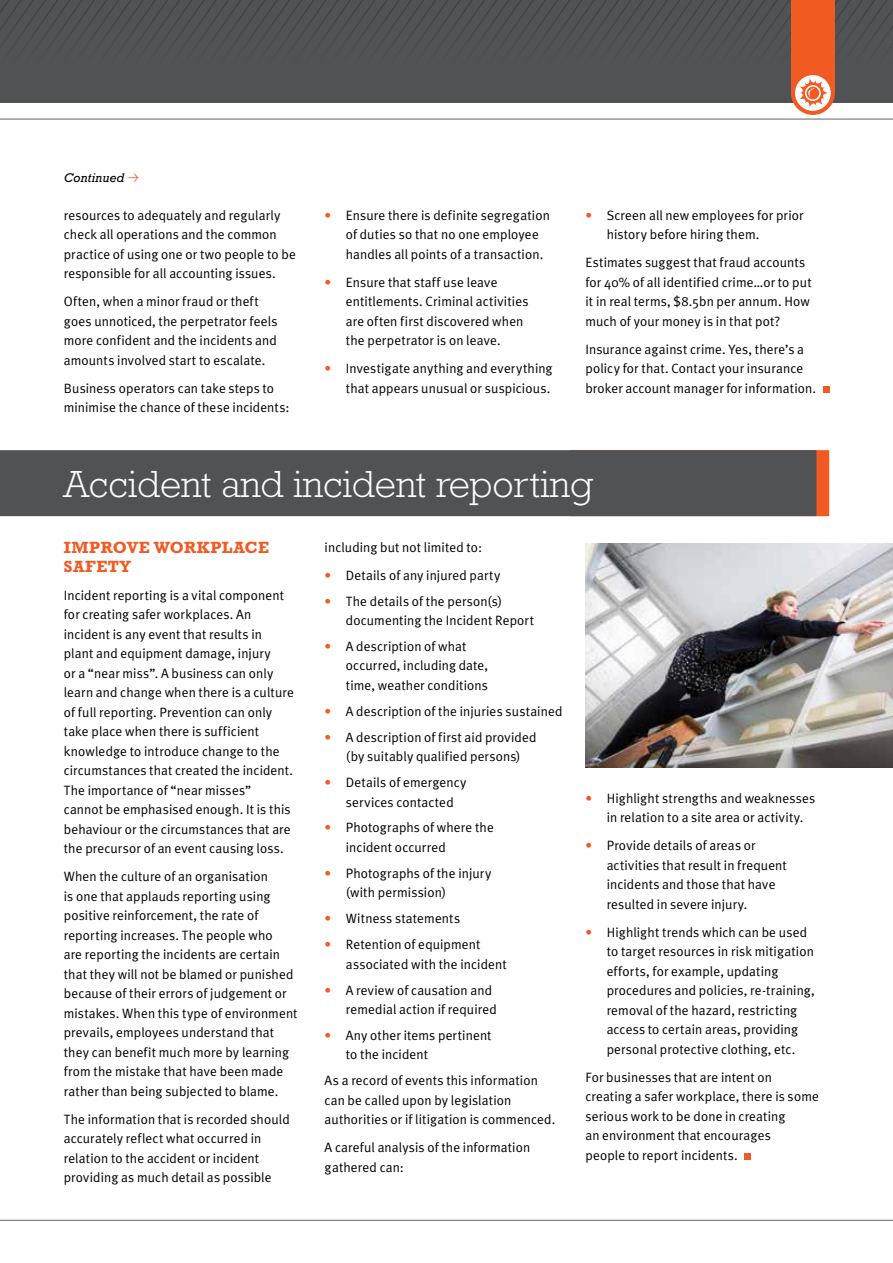
<style>
.page{position:relative;width:893px;height:1263px;background:#fff}
.page>*{position:absolute;margin:0;border:0;box-sizing:border-box;transform-origin:0 0}
.t1{font:300 38.25px "Rockwell Std";color:#fff}
.t2{font:700 16.5px/18.8px "Rockwell Std";letter-spacing:.03em;color:#f15a22}
.t3{font:13.5px/19.5px "Meta Plus";letter-spacing:.01em;color:#000}
.t4{font:italic 12.75px "Rockwell Std";letter-spacing:.01em;color:#000}
.s1{color:#f15a22}
</style>
<div class="page">
<hr style="left:0;top:1220px;width:893px;height:1px;background:#636466">
<div style="left:0;top:0;width:893px;height:102px;background:#515254"></div>
<svg style="left:0;top:0;width:893px;height:34px"></svg>
<div style="left:744px;top:1153px;width:7px;height:7px;background:#f15a22"></div>
<hr style="left:0;top:119px;width:893px;height:1px;background:#636466">
<div style="left:570px;top:450px;width:259px;height:66px;background:#f15a22"></div>
<div style="left:0;top:450px;width:816px;height:66px;background:#515254"></div>
<div style="left:823px;top:386px;width:6px;height:7px;background:#f15a22"></div>
<div style="left:791px;top:0;width:44px;height:94px;background:#f15a22"></div>
<img style="left:585px;top:544px;width:308px;height:223px">
<svg style="left:791px;top:75px;width:44px;height:40px"></svg>
<p class="t4" style="left:64px;top:170px;width:62px">Continued</p>
<p class="t3" style="left:64px;top:205px;width:234px">resources to adequately and regularly check all operations and the common practice of using one or two people to be responsible for all accounting issues.</p>
<p class="t3" style="left:64px;top:292px;width:215px">Often, when a minor fraud or theft goes unnoticed, the perpetrator feels more confident and the incidents and amounts involved start to escalate.</p>
<p class="t3" style="left:64px;top:378px;width:227px">Business operators can take steps to minimise the chance of these incidents:</p>
<p class="t3" style="left:346px;top:205px;width:205px;text-indent:-21px"><span class="s1">•</span> Ensure there is definite segregation of duties so that no one employee handles all points of a transaction.</p>
<p class="t3" style="left:346px;top:272px;width:184px;text-indent:-21px"><span class="s1">•</span> Ensure that staff use leave entitlements. Criminal activities are often first discovered when the perpetrator is on leave.</p>
<p class="t3" style="left:325px;top:359px;width:230px;text-align:right"><span class="s1">•</span> Investigate anything and everything that appears unusual or suspicious.</p>
<p class="t3" style="left:607px;top:205px;width:199px;text-indent:-21px"><span class="s1">•</span> Screen all new employees for prior history before hiring them.</p>
<p class="t3" style="left:585px;top:253px;width:228px">Estimates suggest that fraud accounts for 40% of all identified crime…or to put it in real terms, $8.5bn per annum. How much of your money is in that pot?</p>
<p class="t3" style="left:585px;top:339px;width:232px">Insurance against crime. Yes, there’s a policy for that. Contact your insurance broker account manager for information.</p>
<h1 class="t1" style="left:64px;top:462px;width:531px">Accident and incident reporting</h1>
<p class="t2" style="left:64px;top:538px;width:207px">IMPROVE WORKPLACE<br>SAFETY</p>
<p class="t3" style="left:64px;top:585px;width:232px">Incident reporting is a vital component for creating safer workplaces. An incident is any event that results in plant and equipment damage, injury<br>or a “near miss”. A business can only learn and change when there is a culture of full reporting. Prevention can only take place when there is sufficient knowledge to introduce change to the circumstances that created the incident.<br>The importance of “near misses” cannot be emphasised enough. It is this behaviour or the circumstances that are the precursor of an event causing loss.</p>
<p class="t3" style="left:64px;top:867px;width:235px">When the culture of an organisation<br>is one that applauds reporting using positive reinforcement, the rate of reporting increases. The people who<br>are reporting the incidents are certain that they will not be blamed or punished because of their errors of judgement or mistakes. When this type of environment prevails, employees understand that they can benefit much more by learning from the mistake that have been made rather than being subjected to blame.</p>
<p class="t3" style="left:64px;top:1109px;width:227px">The information that is recorded should accurately reflect what occurred in relation to the accident or incident providing as much detail as possible</p>
<p class="t3" style="left:325px;top:537px;width:159px">including but not limited to:</p>
<p class="t3" style="left:325px;top:565px;width:177px"><span class="s1">•</span> Details of any injured party</p>
<p class="t3" style="left:346px;top:591px;width:190px;text-indent:-21px"><span class="s1">•</span> The details of the person(s) documenting the Incident Report</p>
<p class="t3" style="left:346px;top:636px;width:144px;text-indent:-21px"><span class="s1">•</span> A description of what occurred, including date, time, weather conditions</p>
<p class="t3" style="left:325px;top:701px;width:239px"><span class="s1">•</span> A description of the injuries sustained</p>
<p class="t3" style="left:325px;top:727px;width:213px;text-align:center"><span class="s1">•</span> A description of first aid provided (by suitably qualified persons)</p>
<p class="t3" style="left:346px;top:772px;width:122px;text-indent:-21px"><span class="s1">•</span> Details of emergency services contacted</p>
<p class="t3" style="left:346px;top:818px;width:149px;text-indent:-21px"><span class="s1">•</span> Photographs of where the incident occurred</p>
<p class="t3" style="left:346px;top:863px;width:147px;text-indent:-21px"><span class="s1">•</span> Photographs of the injury (with permission)</p>
<p class="t3" style="left:325px;top:909px;width:137px"><span class="s1">•</span> Witness statements</p>
<p class="t3" style="left:346px;top:934px;width:162px;text-indent:-21px"><span class="s1">•</span> Retention of equipment associated with the incident</p>
<p class="t3" style="left:346px;top:980px;width:152px;text-indent:-21px"><span class="s1">•</span> A review of causation and remedial action if required</p>
<p class="t3" style="left:346px;top:1025px;width:147px;text-indent:-21px"><span class="s1">•</span> Any other items pertinent to the incident</p>
<p class="t3" style="left:325px;top:1071px;width:232px">As a record of events this information can be called upon by legislation authorities or if litigation is commenced.</p>
<p class="t3" style="left:325px;top:1138px;width:207px">A careful analysis of the information gathered can:</p>
<p class="t3" style="left:607px;top:788px;width:210px;text-indent:-21px"><span class="s1">•</span> Highlight strengths and weaknesses in relation to a site area or activity.</p>
<p class="t3" style="left:607px;top:836px;width:182px;text-indent:-21px"><span class="s1">•</span> Provide details of areas or activities that result in frequent incidents and those that have resulted in severe injury.</p>
<p class="t3" style="left:607px;top:922px;width:210px;text-indent:-21px"><span class="s1">•</span> Highlight trends which can be used to target resources in risk mitigation efforts, for example, updating procedures and policies, re-training, removal of the hazard, restricting access to certain areas, providing personal protective clothing, etc.</p>
<p class="t3" style="left:585px;top:1067px;width:235px">For businesses that are intent on creating a safer workplace, there is some serious work to be done in creating<br>an environment that encourages<br>people to report incidents.</p>
</div>
